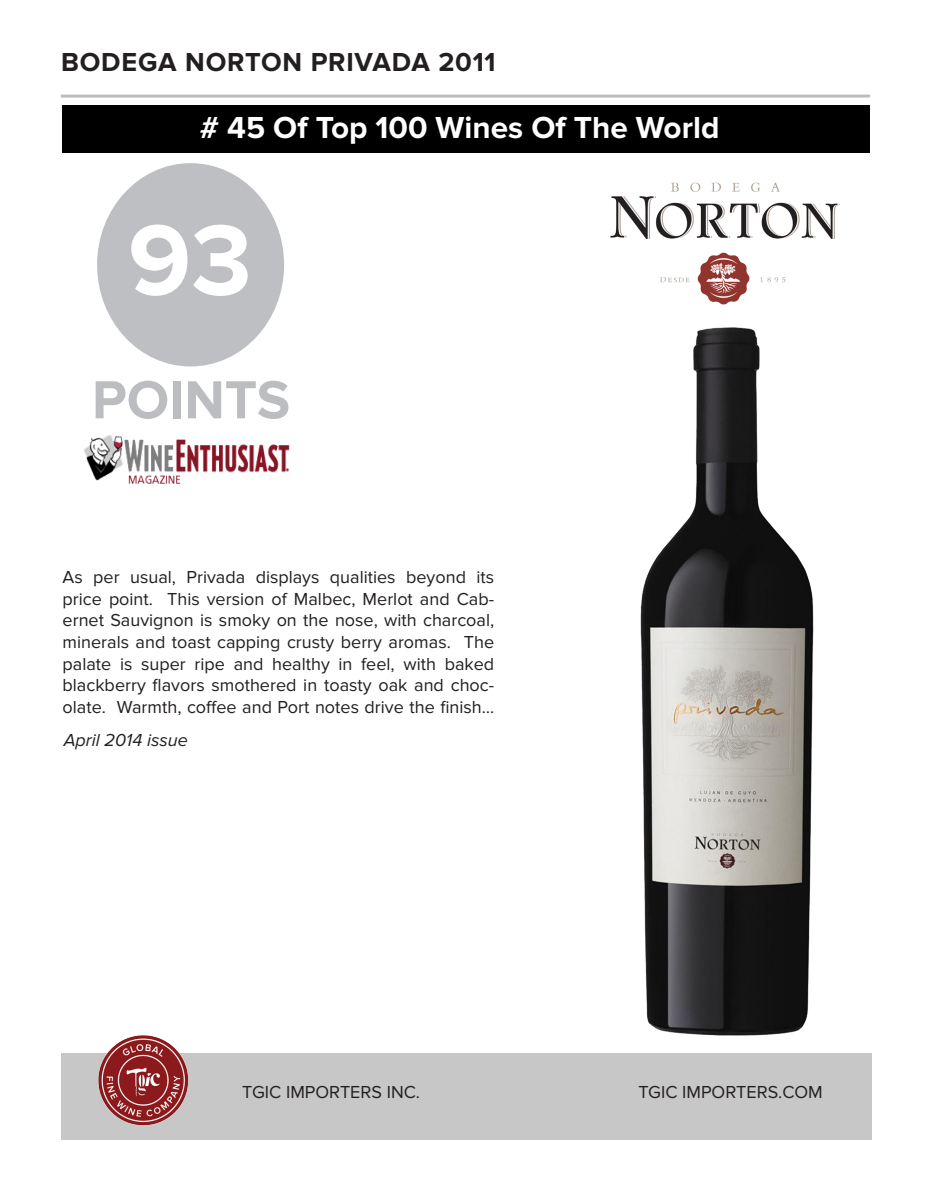
<style>
.page{position:relative;width:932px;height:1202px;background:#fff}
.page>*{position:absolute;margin:0;border:0;box-sizing:border-box;transform-origin:0 0}
.t1{font:700 103.5px "Proxima Nova";color:#fff}
.t2{font:700 55.5px "Proxima Nova";color:#bcbdc0}
.t3{font:700 31.5px "Proxima Nova";color:#fff}
.t4{font:700 27px "Proxima Nova";letter-spacing:.03em;color:#231f20}
.t5{font:18px/21.6px "Proxima Nova";color:#231f20;text-align:justify}
.t6{font:italic 18px "Proxima Nova";color:#231f20}
</style>
<div class="page">
<img style="left:610px;top:182px;width:230px;height:123px">
<div style="left:61px;top:1053px;width:810px;height:86px;background:#c8c7c7"></div>
<img style="left:84px;top:435px;width:205px;height:49px">
<div style="left:97px;top:163px;width:187px;height:203px;background:#bebfc2;border-radius:50%"></div>
<img style="left:98px;top:1035px;width:90px;height:91px">
<hr style="left:61px;top:95px;width:808px;height:3px;background:#231f20">
<img style="left:640px;top:327px;width:174px;height:709px">
<div style="left:63px;top:105px;width:806px;height:48px;background:#000"></div>
<p class="t4" style="left:61px;top:47px;width:436px">BODEGA NORTON PRIVADA 2011</p>
<p class="t3" style="left:200px;top:110px;width:521px"># 45 Of Top 100 Wines Of The World</p>
<p class="t1" style="left:128px;top:201px;width:125px">93</p>
<p class="t2" style="left:92px;top:368px;width:199px">POINTS</p>
<p class="t5" style="left:63px;top:566px;width:433px">As per usual, Privada displays qualities beyond its price point. This version of Malbec, Merlot and Cab&shy;ernet Sauvignon is smoky on the nose, with charcoal, minerals and toast capping crusty berry aromas. The palate is super ripe and healthy in feel, with baked blackberry flavors smothered in toasty oak and choc&shy;olate. Warmth, coffee and Port notes drive the finish…</p>
<p class="t6" style="left:64px;top:730px;width:126px">April 2014 issue</p>
<p class="t5" style="left:242px;top:1081px;width:179px">TGIC IMPORTERS INC.</p>
<p class="t5" style="left:638px;top:1081px;width:186px">TGIC IMPORTERS.COM</p>
</div>
